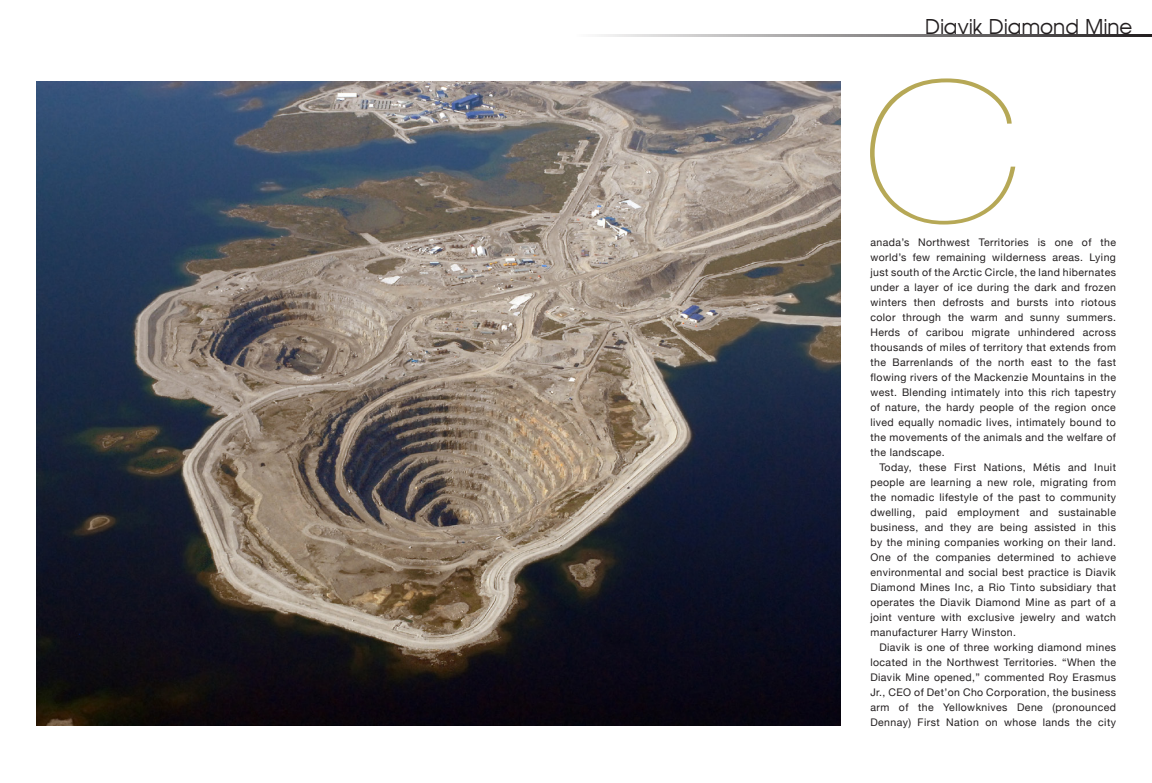
<style>
.page{position:relative;width:1152px;height:783px;background:#fff}
.page>*{position:absolute;margin:0;border:0;box-sizing:border-box;transform-origin:0 0}
.First_letter{font:200 195.5px "Helvetica Neue";color:#b6a856;scale:1.17 1}
.Top_Header{font:20px "Avante";color:#231f20}
.Body_text{font:10.5px/15px "Helvetica Neue";letter-spacing:.04em;color:#231f20;text-align:justify}
</style>
<div class="page">
<img style="left:36px;top:81px;width:804px;height:645px">
<hr style="left:576px;top:34px;width:576px;height:3px;background:#231f20">
<p class="Top_Header" style="left:925px;top:14px;width:209px">Diavik Diamond Mine</p>
<p class="First_letter" style="left:864px;top:39px;width:135px">C</p>
<p class="Body_text" style="left:870px;top:235px;width:247px">anada’s Northwest Territories is one of the world’s few remaining wilderness areas. Lying just south of the Arctic Circle, the land hibernates under a layer of ice during the dark and frozen winters then defrosts and bursts into riotous color through the warm and sunny summers.<br>Herds of caribou migrate unhindered across thousands of miles of territory that extends from the Barrenlands of the north east to the fast flowing rivers of the Mackenzie Mountains in the west. Blending intimately into this rich tapestry of nature, the hardy people of the region once lived equally nomadic lives, intimately bound to the movements of the animals and the welfare of the landscape.</p>
<p class="Body_text" style="left:870px;top:460px;width:247px;text-indent:9px">Today, these First Nations, Métis and Inuit people are learning a new role, migrating from the nomadic lifestyle of the past to community dwelling, paid employment and sustainable business, and they are being assisted in this by the mining companies working on their land.<br>One of the companies determined to achieve environmental and social best practice is Diavik Diamond Mines Inc, a Rio Tinto subsidiary that operates the Diavik Diamond Mine as part of a joint venture with exclusive jewelry and watch manufacturer Harry Winston.</p>
<p class="Body_text" style="left:870px;top:640px;width:247px;text-indent:9px">Diavik is one of three working diamond mines located in the Northwest Territories. “When the Diavik Mine opened,” commented Roy Erasmus Jr., CEO of Det’on Cho Corporation, the business arm of the Yellowknives Dene (pronounced Dennay) First Nation on whose lands the city</p>
</div>
